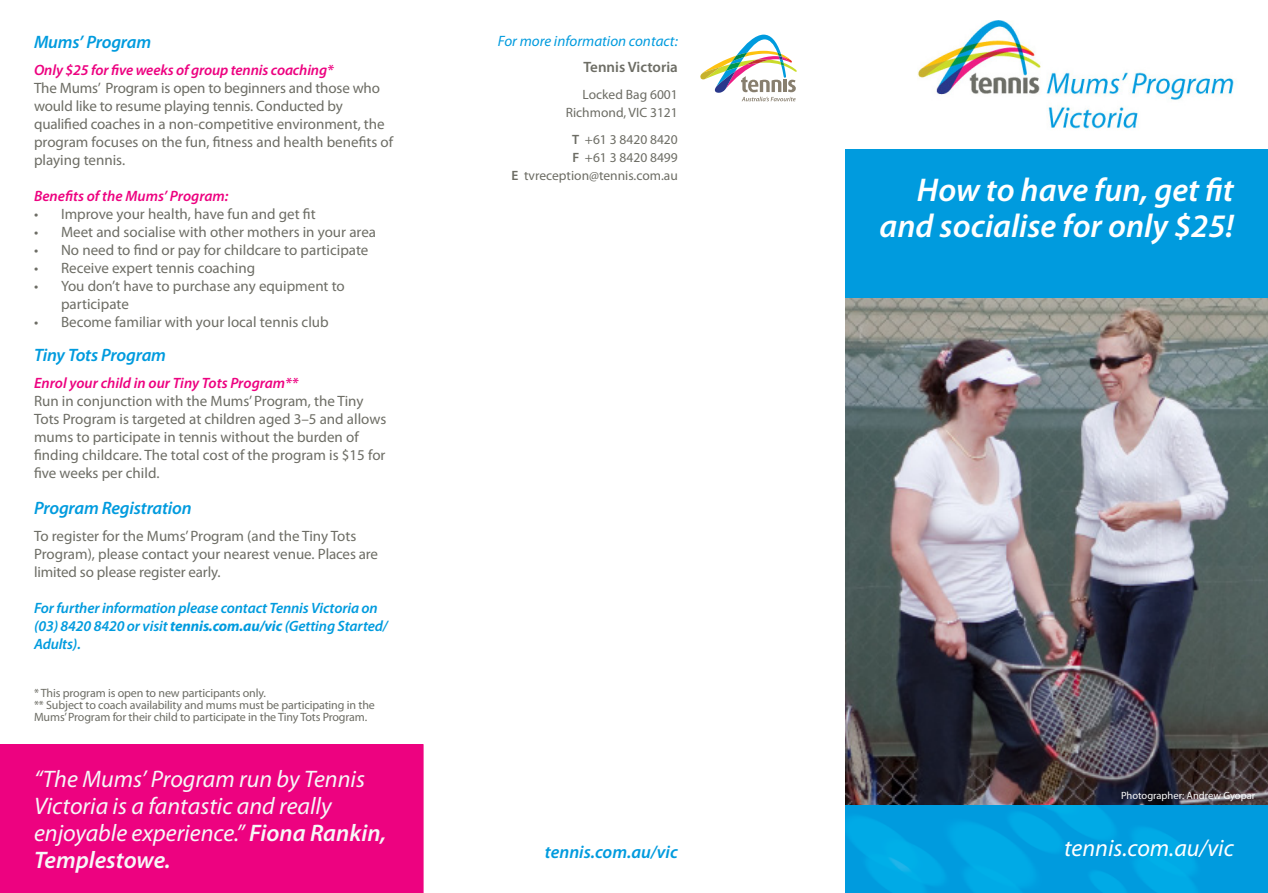
<style>
.page{position:relative;width:1268px;height:893px;background:#fff}
.page>*{position:absolute;margin:0;border:0;box-sizing:border-box;transform-origin:0 0}
.t1{font:italic 600 33px/36px "Myriad Pro";color:#fff;text-align:right}
.t2{font:italic 24px/27px "Myriad Pro";color:#f7f7f8}
.t3{font:italic 24px "Myriad Pro";color:#fff}
.t4{font:italic 600 18px "Myriad Pro";letter-spacing:-.01em;color:#009bde}
.t5{font:15px/18px "Myriad Pro";color:#6d6d65}
.t6{font:italic 600 15px/18px "Myriad Pro";letter-spacing:-.01em;color:#009bde}
.t7{font:italic 600 15px "Myriad Pro";letter-spacing:-.005em;color:#ed0280}
.t8{font:italic 15px "Myriad Pro";color:#009bde}
.t9{font:600 15px "Myriad Pro";color:#6d6d65}
.t10{font:13.5px/18px "Myriad Pro";color:#6d6d65;text-align:right}
.t11{font:12px/12px "Myriad Pro";letter-spacing:-.01em;color:#6d6d65}
.t12{font:10.5px "Myriad Pro";color:#fdfdfd}
.s1{font-weight:700}
.s2{font-weight:600}
</style>
<div class="page">
<img style="left:917px;top:21px;width:317px;height:108px">
<img style="left:845px;top:297px;width:422px;height:596px">
<div style="left:845px;top:149px;width:422px;height:148px;background:#009bde"></div>
<svg style="left:700px;top:35px;width:96px;height:66px"></svg>
<div style="left:0;top:744px;width:423px;height:149px;background:#ed0280"></div>
<p class="t4" style="left:34px;top:31px;width:119px">Mums’ Program</p>
<p class="t7" style="left:34px;top:61px;width:301px">Only $25 for five weeks of group tennis coaching*</p>
<p class="t5" style="left:34px;top:79px;width:360px">The Mums’ Program is open to beginners and those who would like to resume playing tennis. Conducted by qualified coaches in a non-competitive environment, the program focuses on the fun, fitness and health benefits of playing tennis.</p>
<p class="t7" style="left:34px;top:187px;width:196px">Benefits of the Mums’ Program:</p>
<p class="t5" style="left:34px;top:205px;width:283px">• Improve your health, have fun and get fit</p>
<p class="t5" style="left:34px;top:223px;width:343px">• Meet and socialise with other mothers in your area</p>
<p class="t5" style="left:34px;top:241px;width:336px">• No need to find or pay for childcare to participate</p>
<p class="t5" style="left:34px;top:259px;width:222px">• Receive expert tennis coaching</p>
<p class="t5" style="left:61px;top:277px;width:285px;text-indent:-27px">• You don’t have to purchase any equipment to participate</p>
<p class="t5" style="left:34px;top:313px;width:296px">• Become familiar with your local tennis club</p>
<p class="t4" style="left:34px;top:343px;width:133px">Tiny Tots Program</p>
<p class="t7" style="left:34px;top:373px;width:266px">Enrol your child in our Tiny Tots Program**</p>
<p class="t5" style="left:34px;top:392px;width:354px">Run in conjunction with the Mums’ Program, the Tiny Tots Program is targeted at children aged 3–5 and allows mums to participate in tennis without the burden of finding childcare. The total cost of the program is $15 for five weeks per child.</p>
<p class="t4" style="left:34px;top:496px;width:159px">Program Registration</p>
<p class="t5" style="left:34px;top:527px;width:345px">To register for the Mums’ Program (and the Tiny Tots<br>Program), please contact your nearest venue. Places are limited so please register early.</p>
<p class="t6" style="left:34px;top:598px;width:355px">For further information please contact Tennis Victoria on (03) 8420 8420 or visit <span class="s1">tennis.com.au/vic</span> (Getting Started/<br>Adults).</p>
<p class="t11" style="left:34px;top:687px;width:342px">* This program is open to new participants only.<br>** Subject to coach availability and mums must be participating in the<br>Mums’ Program for their child to participate in the Tiny Tots Program.</p>
<h2 class="t2" style="left:34px;top:765px;width:354px">“The Mums’ Program run by Tennis<br>Victoria is a fantastic and really enjoyable experience.” <span class="s2">Fiona Rankin,<br>Templestowe.</span></h2>
<p class="t8" style="left:498px;top:32px;width:181px">For more information contact:</p>
<p class="t9" style="left:583px;top:58px;width:96px">Tennis Victoria</p>
<p class="t10" style="left:565px;top:86px;width:114px">Locked Bag 6001<br>Richmond, VIC 3121</p>
<p class="t10" style="left:511px;top:131px;width:168px"><span class="s2">T</span> +61 3 8420 8420<br><span class="s2">F</span> +61 3 8420 8499<br><span class="s2">E</span> tvreception@tennis.com.au</p>
<p class="t4" style="left:545px;top:841px;width:134px">tennis.com.au/vic</p>
<h1 class="t1" style="left:879px;top:171px;width:356px">How to have fun, get fit and socialise for only $25!</h1>
<p class="t12" style="left:1120px;top:789px;width:136px">Photographer: Andrew Gyopar</p>
<h2 class="t3" style="left:1063px;top:833px;width:171px">tennis.com.au/vic</h2>
</div>
